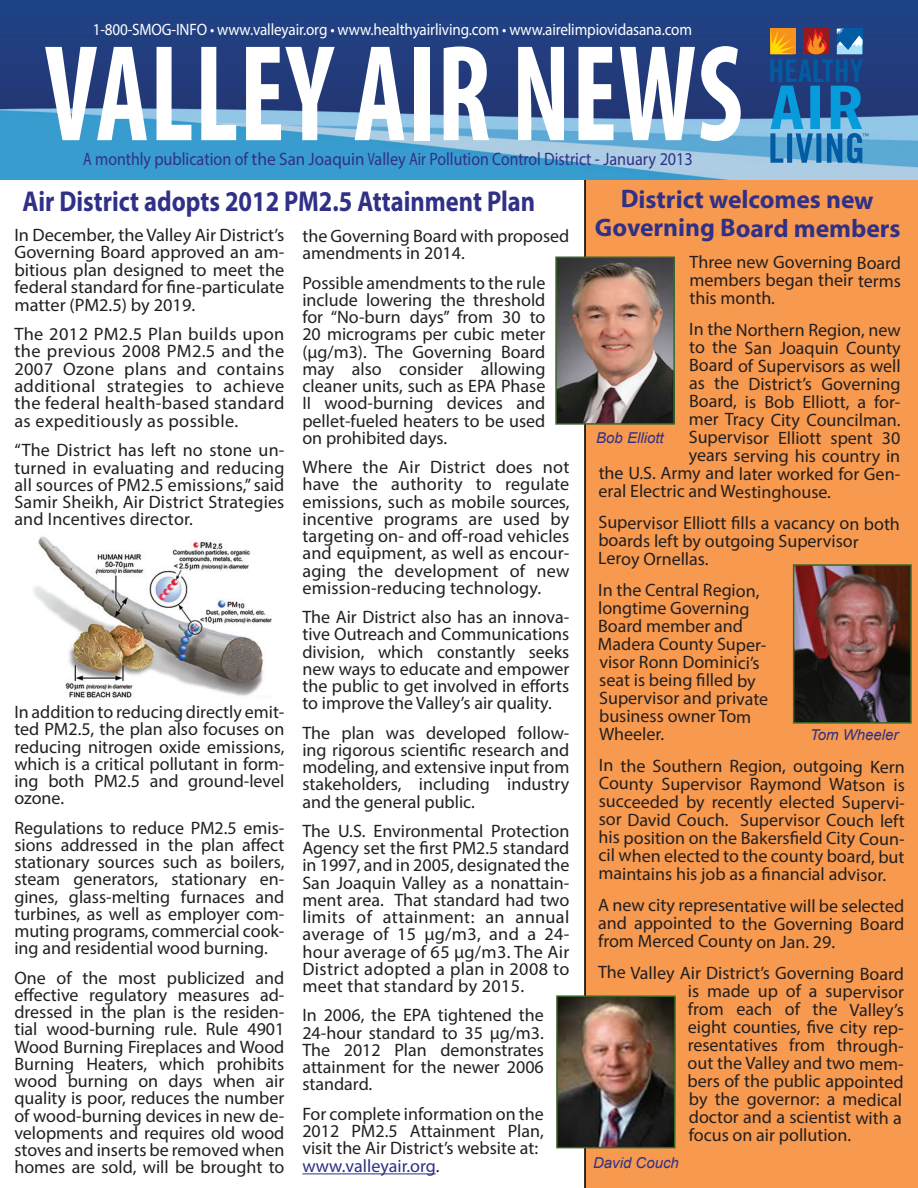
<style>
.page{position:relative;width:918px;height:1188px;background:#fff}
.page>*{position:absolute;margin:0;border:0;box-sizing:border-box;transform-origin:0 0}
.t1{font:700 condensed 138.3px "Myriad Pro";letter-spacing:.01em;color:#fff;scale:.83 1}
.t2{font:700 28.8px "Myriad Pro";color:#303087;scale:.85 1}
.t3{font:700 25.5px/28.5px "Myriad Pro";letter-spacing:-.005em;color:#303087;text-align:center}
.t4{font:18px/17.2px "Myriad Pro";color:#231f20;text-align:justify}
.t5{font:18px "Myriad Pro";color:#303087;scale:.78 1}
.t6{font:16.5px "Myriad Pro";letter-spacing:-.01em;color:#fff;scale:.92 1}
.t7{font:italic 15px "Arial";color:#303087}
.s1{color:#303087}
</style>
<div class="page">
<img style="left:33px;top:536px;width:239px;height:162px">
<hr style="left:584px;top:176px;width:3px;height:1012px;background:#231f20">
<div style="left:587px;top:178px;width:331px;height:1010px;background:#f7994e"></div>
<img style="left:0;top:0;width:918px;height:180px">
<svg style="left:770px;top:29px;width:98px;height:134px;background:#3e739e"></svg>
<img style="left:796px;top:567px;width:113px;height:154px">
<div style="left:793px;top:564px;width:119px;height:160px;border:2px solid #386728"></div>
<img style="left:558px;top:259px;width:114px;height:163px">
<div style="left:555px;top:256px;width:120px;height:169px;border:2px solid #386728"></div>
<img style="left:559px;top:998px;width:114px;height:147px">
<div style="left:556px;top:995px;width:120px;height:153px;border:2px solid #386728"></div>
<hr style="left:302px;top:1173px;width:134px;height:1px;background:#303087">
<p class="t6" style="left:93px;top:19px;width:653px">1-800-SMOG-INFO • www.valleyair.org • www.healthyairliving.com • www.airelimpiovidasana.com</p>
<h1 class="t1" style="left:45px;top:8px;width:842px">VALLEY AIR NEWS</h1>
<p class="t5" style="left:83px;top:148px;width:783px">A monthly publication of the San Joaquin Valley Air Pollution Control District - January 2013</p>
<h3 class="t3" style="left:595px;top:184px;width:307px">District welcomes new<br>Governing Board members</h3>
<p class="t4" style="left:689px;top:253px;width:213px;line-height:17.9px">Three new Governing Board members began their terms this month.</p>
<p class="t4" style="left:689px;top:321px;width:213px">In the Northern Region, new</p>
<p class="t4" style="left:689px;top:339px;width:213px">to the San Joaquin County</p>
<p class="t4" style="left:689px;top:357px;width:213px">Board of Supervisors as well</p>
<p class="t4" style="left:689px;top:375px;width:213px">as the District’s Governing</p>
<p class="t4" style="left:689px;top:393px;width:213px">Board, is Bob Elliott, a for-</p>
<p class="t4" style="left:689px;top:411px;width:213px">mer Tracy City Councilman.</p>
<p class="t4" style="left:689px;top:429px;width:213px">Supervisor Elliott spent 30</p>
<p class="t4" style="left:689px;top:447px;width:213px">years serving his country in</p>
<p class="t4" style="left:599px;top:465px;width:303px">the U.S. Army and later worked for Gen-</p>
<p class="t4" style="left:599px;top:482px;width:234px">eral Electric and Westinghouse.</p>
<p class="t4" style="left:598px;top:514px;width:303px;line-height:17.9px;text-align:left">Supervisor Elliott fills a vacancy on both boards left by outgoing Supervisor<br>Leroy Ornellas.</p>
<p class="t4" style="left:598px;top:581px;width:172px;line-height:18px;text-align:left">In the Central Region, longtime Governing<br>Board member and<br>Madera County Super&shy;visor Ronn Dominici’s seat is being filled by<br>Supervisor and private business owner Tom<br>Wheeler.</p>
<p class="t4" style="left:598px;top:757px;width:308px;line-height:18px">In the Southern Region, outgoing Kern County Supervisor Raymond Watson is succeeded by recently elected Supervi&shy;sor David Couch. Supervisor Couch left his position on the Bakersfield City Coun&shy;cil when elected to the county board, but maintains his job as a financial advisor.</p>
<p class="t4" style="left:598px;top:896px;width:308px;line-height:17.9px">A new city representative will be selected and appointed to the Governing Board from Merced County on Jan. 29.</p>
<p class="t4" style="left:688px;top:964px;width:218px;line-height:18px;text-indent:-90px">The Valley Air District’s Governing Board is made up of a supervisor from each of the Valley’s eight counties, five city rep&shy;resentatives from through&shy;out the Valley and two mem&shy;bers of the public appointed by the governor: a medical doctor and a scientist with a focus on air pollution.</p>
<h2 class="t2" style="left:22px;top:182px;width:605px">Air District adopts 2012 PM2.5 Attainment Plan</h2>
<p class="t4" style="left:14px;top:226px;width:272px">In December, the Valley Air District’s Governing Board approved an am&shy;bitious plan designed to meet the federal standard for fine-particulate matter (PM2.5) by 2019.</p>
<p class="t4" style="left:14px;top:325px;width:272px">The 2012 PM2.5 Plan builds upon the previous 2008 PM2.5 and the 2007 Ozone plans and contains additional strategies to achieve the federal health-based standard as expeditiously as possible.</p>
<p class="t4" style="left:14px;top:442px;width:272px">“The District has left no stone un&shy;turned in evaluating and reducing all sources of PM2.5 emissions,” said Samir Sheikh, Air District Strategies and Incentives director.</p>
<p class="t4" style="left:302px;top:227px;width:269px">the Governing Board with proposed amendments in 2014.</p>
<p class="t4" style="left:302px;top:274px;width:245px">Possible amendments to the rule include lowering the threshold for “No-burn days” from 30 to 20 micrograms per cubic meter (µg/m3). The Governing Board may also consider allowing cleaner units, such as EPA Phase II wood-burning devices and pellet-fueled heaters to be used on prohibited days.</p>
<p class="t4" style="left:302px;top:458px;width:269px">Where the Air District does not have the authority to regulate emissions, such as mobile sources, incentive programs are used by targeting on- and off-road vehicles and equipment, as well as encour&shy;aging the development of new emission-reducing technology.</p>
<p class="t4" style="left:302px;top:608px;width:269px">The Air District also has an innova&shy;tive Outreach and Communications division, which constantly seeks new ways to educate and empower the public to get involved in efforts to improve the Valley’s air quality.</p>
<p class="t4" style="left:302px;top:724px;width:269px">The plan was developed follow&shy;ing rigorous scientific research and modeling, and extensive input from stakeholders, including industry and the general public.</p>
<p class="t4" style="left:302px;top:822px;width:269px">The U.S. Environmental Protection Agency set the first PM2.5 standard in 1997, and in 2005, designated the San Joaquin Valley as a nonattain&shy;ment area. That standard had two limits of attainment: an annual average of 15 µg/m3, and a 24- hour average of 65 µg/m3. The Air District adopted a plan in 2008 to meet that standard by 2015.</p>
<p class="t4" style="left:302px;top:1006px;width:243px">In 2006, the EPA tightened the 24-hour standard to 35 µg/m3.<br>The 2012 Plan demonstrates attainment for the newer 2006 standard.</p>
<p class="t4" style="left:302px;top:1104px;width:243px;text-align:left">For complete information on the<br>2012 PM2.5 Attainment Plan, visit the Air District’s website at: <span class="s1">www.valleyair.org</span>.</p>
<p class="t7" style="left:596px;top:428px;width:69px">Bob Elliott</p>
<p class="t4" style="left:14px;top:703px;width:272px">In addition to reducing directly emit&shy;ted PM2.5, the plan also focuses on reducing nitrogen oxide emissions, which is a critical pollutant in form&shy;ing both PM2.5 and ground-level ozone.</p>
<p class="t4" style="left:14px;top:819px;width:272px">Regulations to reduce PM2.5 emis&shy;sions addressed in the plan affect stationary sources such as boilers, steam generators, stationary en&shy;gines, glass-melting furnaces and turbines, as well as employer com&shy;muting programs, commercial cook&shy;ing and residential wood burning.</p>
<p class="t4" style="left:14px;top:969px;width:272px">One of the most publicized and effective regulatory measures ad&shy;dressed in the plan is the residen&shy;tial wood-burning rule. Rule 4901<br>Wood Burning Fireplaces and Wood Burning Heaters, which prohibits wood burning on days when air quality is poor, reduces the number of wood-burning devices in new de&shy;velopments and requires old wood stoves and inserts be removed when homes are sold, will be brought to</p>
<p class="t7" style="left:810px;top:725px;width:90px">Tom Wheeler</p>
<p class="t7" style="left:593px;top:1153px;width:87px">David Couch</p>
</div>
